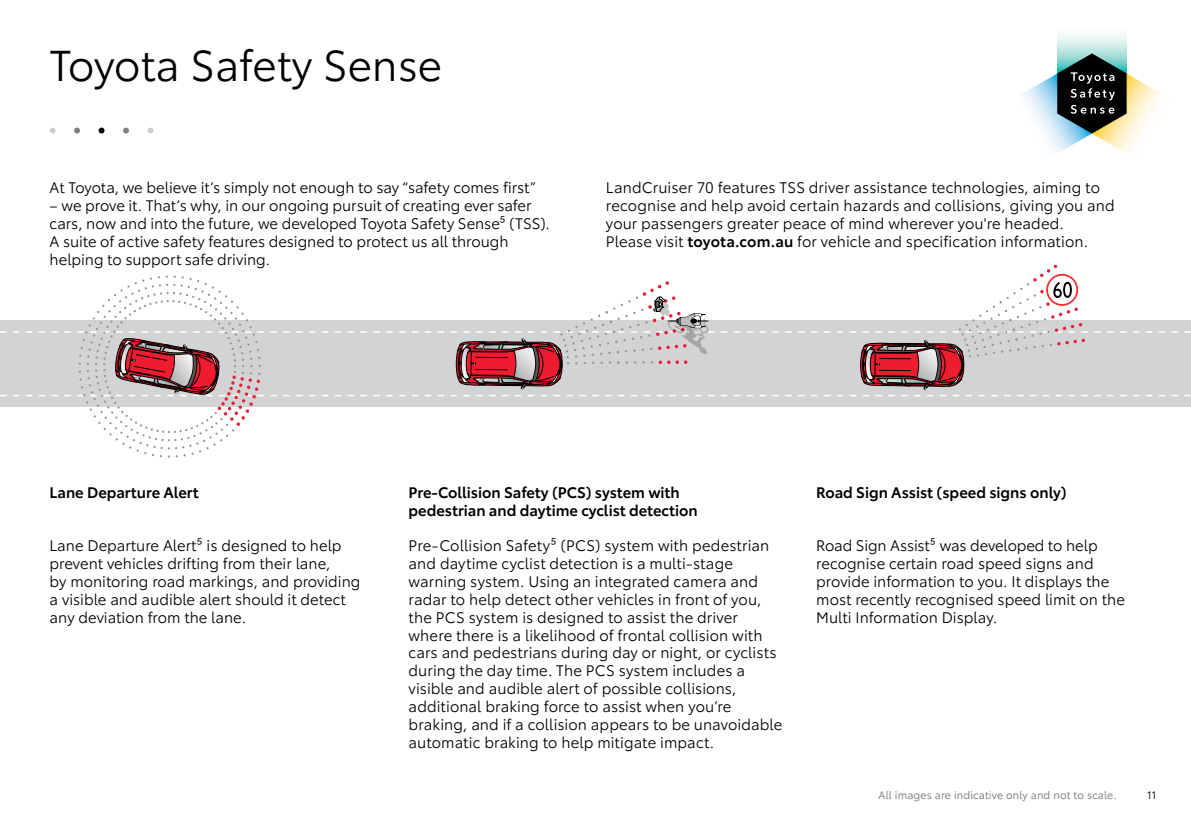
<style>
.page{position:relative;width:1191px;height:834px;background:#fff}
.page>*{position:absolute;margin:0;border:0;box-sizing:border-box;transform-origin:0 0}
.t1{font:42px "Toyota Type";color:#000}
.t2{font:14.88px/17.8px "Toyota Type";color:#000}
.t3{font:600 14.88px/17.8px "Toyota Type";color:#000}
.t4{font:10.5px "Toyota Type";letter-spacing:.015em;color:#6d6e71}
.t5{font:10.5px "Toyota Type";color:#000}
.s1{font-weight:600}
</style>
<div class="page">
<svg style="left:50px;top:127px;width:6px;height:6px"></svg>
<svg style="left:74px;top:127px;width:6px;height:6px"></svg>
<svg style="left:99px;top:127px;width:5px;height:6px"></svg>
<svg style="left:123px;top:127px;width:6px;height:6px"></svg>
<svg style="left:147px;top:127px;width:6px;height:6px"></svg>
<svg style="left:1057px;top:34px;width:69px;height:19px"></svg>
<svg style="left:1023px;top:53px;width:139px;height:101px"></svg>
<svg style="left:0;top:264px;width:1191px;height:194px"></svg>
<h1 class="t1" style="left:50px;top:35px;width:394px">Toyota Safety Sense</h1>
<p class="t2" style="left:50px;top:178px;width:488px">At Toyota, we believe it’s simply not enough to say “safety comes first”</p>
<p class="t2" style="left:50px;top:196px;width:501px">– we prove it. That’s why, in our ongoing pursuit of creating ever safer cars, now and into the future, we developed Toyota Safety Sense⁵ (TSS).<br>A suite of active safety features designed to protect us all through helping to support safe driving.</p>
<p class="t2" style="left:606px;top:178px;width:510px">LandCruiser 70 features TSS driver assistance technologies, aiming to recognise and help avoid certain hazards and collisions, giving you and your passengers greater peace of mind wherever you're headed.<br>Please visit <span class="s1">toyota.com.au</span> for vehicle and specification information.</p>
<p class="t3" style="left:50px;top:482px;width:151px">Lane Departure Alert</p>
<p class="t2" style="left:50px;top:536px;width:312px">Lane Departure Alert⁵ is designed to help prevent vehicles drifting from their lane,<br>by monitoring road markings, and providing a visible and audible alert should it detect any deviation from the lane.</p>
<p class="t3" style="left:408px;top:482px;width:291px">Pre-Collision Safety (PCS) system with pedestrian and daytime cyclist detection</p>
<p class="t2" style="left:408px;top:536px;width:375px">Pre-Collision Safety⁵ (PCS) system with pedestrian and daytime cyclist detection is a multi-stage warning system. Using an integrated camera and radar to help detect other vehicles in front of you, the PCS system is designed to assist the driver where there is a likelihood of frontal collision with cars and pedestrians during day or night, or cyclists during the day time. The PCS system includes a visible and audible alert of possible collisions, additional braking force to assist when you’re braking, and if a collision appears to be unavoidable automatic braking to help mitigate impact.</p>
<p class="t3" style="left:816px;top:482px;width:252px">Road Sign Assist (speed signs only)</p>
<p class="t2" style="left:816px;top:536px;width:310px">Road Sign Assist⁵ was developed to help recognise certain road speed signs and provide information to you. It displays the most recently recognised speed limit on the Multi Information Display.</p>
<p class="t4" style="left:878px;top:786px;width:239px">All images are indicative only and not to scale.</p>
<p class="t5" style="left:1147px;top:787px;width:11px">11</p>
</div>
